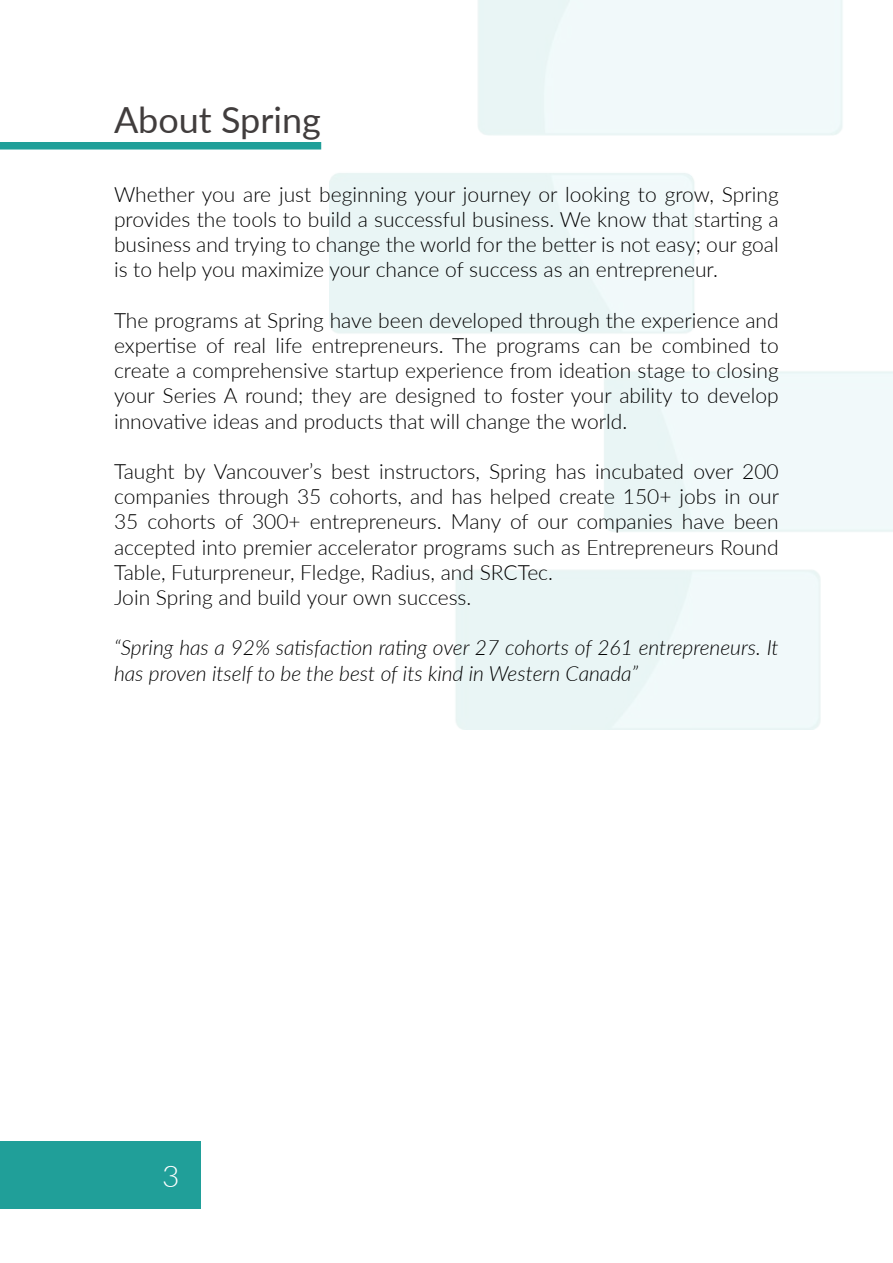
<style>
.page{position:relative;width:893px;height:1263px;background:#fff}
.page>*{position:absolute;margin:0;border:0;box-sizing:border-box;transform-origin:0 0}
.t1{font:36px "Lato";color:#413d3d}
.t2{font:300 30px "Lato";color:#fff}
.t3{font:300 21px/25.2px "Lato";color:#000;text-align:justify}
.t4{font:italic 300 21px/25.2px "Lato";color:#000}
</style>
<div class="page">
<div style="left:1px;top:1142px;width:200px;height:67px;background:#209f99"></div>
<hr style="left:114px;top:0;width:2px;height:1263px;background:#00aeef">
<hr style="left:778px;top:0;width:1px;height:1263px;background:#00aeef">
<div style="left:0;top:142px;width:321px;height:7px;background:#209f99"></div>
<h1 class="t1" style="left:114px;top:94px;width:208px">About Spring</h1>
<p class="t3" style="left:114px;top:181px;width:666px">Whether you are just beginning your journey or looking to grow, Spring provides the tools to build a successful business. We know that starting a business and trying to change the world for the better is not easy; our goal is to help you maximize your chance of success as an entrepreneur.</p>
<p class="t3" style="left:114px;top:307px;width:666px">The programs at Spring have been developed through the experience and expertise of real life entrepreneurs. The programs can be combined to create a comprehensive startup experience from ideation stage to closing your Series A round; they are designed to foster your ability to develop innovative ideas and products that will change the world.</p>
<p class="t3" style="left:114px;top:458px;width:667px;text-align:left">Taught by Vancouver’s best instructors, Spring has incubated over 200 companies through 35 cohorts, and has helped create 150+ jobs in our 35 cohorts of 300+ entrepreneurs. Many of our companies have been accepted into premier accelerator programs such as Entrepreneurs Round Table, Futurpreneur, Fledge, Radius, and SRCTec.<br>Join Spring and build your own success.</p>
<p class="t4" style="left:114px;top:634px;width:666px">“Spring has a 92% satisfaction rating over 27 cohorts of 261 entrepreneurs. It has proven itself to be the best of its kind in Western Canada”</p>
<h2 class="t2" style="left:162px;top:1155px;width:19px">3</h2>
</div>
